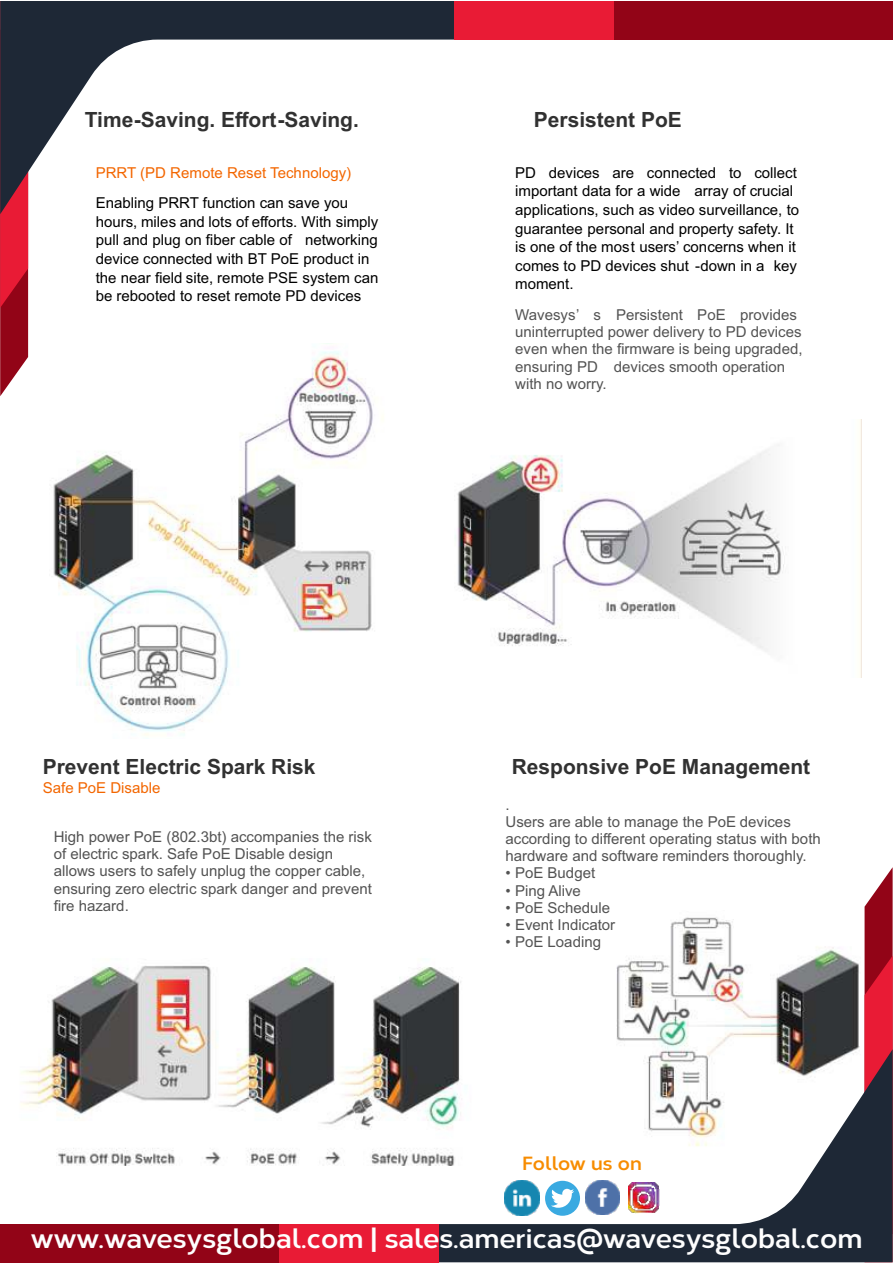
<style>
.page{position:relative;width:893px;height:1263px;background:#fff}
.page>*{position:absolute;margin:0;border:0;box-sizing:border-box;transform-origin:0 0}
.t1{font:700 27.3px "Corbert";color:#fefefe}
.t2{font:700 21px "Arial";color:#313131}
.t3{font:700 19.05px "Corbert";color:#f78c00}
.t4{font:15px/17.2px "Arial";color:#535353}
.t5{font:15px/18.6px "Arial";color:#000}
.t6{font:15px "Arial";color:#f36600}
</style>
<div class="page">
<img style="left:28px;top:343px;width:345px;height:393px">
<img style="left:455px;top:420px;width:406px;height:257px">
<img style="left:21px;top:965px;width:440px;height:201px">
<img style="left:617px;top:917px;width:243px;height:132px">
<svg style="left:0;top:214px;width:28px;height:182px;background:#c1283c"></svg>
<svg style="left:0;top:1px;width:454px;height:213px"></svg>
<div style="left:454px;top:1px;width:439px;height:39px;background:#e91b35"></div>
<div style="left:614px;top:1px;width:279px;height:39px;background:#920417"></div>
<svg style="left:864px;top:867px;width:29px;height:182px;background:#c22d41"></svg>
<svg style="left:437px;top:1049px;width:456px;height:213px"></svg>
<div style="left:0;top:1224px;width:438px;height:38px;background:#e91b35"></div>
<div style="left:0;top:1224px;width:279px;height:38px;background:#920417"></div>
<img style="left:585px;top:1181px;width:34px;height:34px">
<img style="left:505px;top:1181px;width:35px;height:35px">
<div style="left:545px;top:1181px;width:35px;height:35px;background:#3aaae1;border-radius:50%"></div>
<svg style="left:551px;top:1189px;width:23px;height:19px"></svg>
<img style="left:628px;top:1182px;width:32px;height:31px">
<h2 class="t2" style="left:85px;top:112px;width:276px">Time-Saving. Effort-Saving.</h2>
<h2 class="t2" style="left:534px;top:112px;width:150px">Persistent PoE</h2>
<p class="t6" style="left:96px;top:167px;width:257px">PRRT (PD Remote Reset Technology)</p>
<p class="t5" style="left:96px;top:195px;width:284px">Enabling PRRT function can save you hours, miles and lots of efforts. With simply pull and plug on fiber cable of networking device connected with BT PoE product in the near field site, remote PSE system can be rebooted to reset remote PD devices</p>
<p class="t5" style="left:515px;top:164px;width:286px">PD devices are connected to collect important data for a wide array of crucial applications, such as video surveillance, to guarantee personal and property safety. It is one of the most users’ concerns when it comes to PD devices shut -down in a key moment.</p>
<p class="t4" style="left:515px;top:307px;width:289px">Wavesys’ s Persistent PoE provides uninterrupted power delivery to PD devices even when the firmware is being upgraded, ensuring PD devices smooth operation with no worry.</p>
<h2 class="t2" style="left:43px;top:759px;width:274px">Prevent Electric Spark Risk</h2>
<h2 class="t2" style="left:512px;top:759px;width:300px">Responsive PoE Management</h2>
<p class="t6" style="left:43px;top:782px;width:119px">Safe PoE Disable</p>
<p class="t4" style="left:54px;top:829px;width:320px">High power PoE (802.3bt) accompanies the risk of electric spark. Safe PoE Disable design allows users to safely unplug the copper cable, ensuring zero electric spark danger and prevent fire hazard.</p>
<p class="t4" style="left:506px;top:797px;width:317px">.<br>Users are able to manage the PoE devices according to different operating status with both hardware and software reminders thoroughly.</p>
<p class="t4" style="left:506px;top:866px;width:91px">• PoE Budget</p>
<p class="t4" style="left:506px;top:883px;width:77px">• Ping Alive</p>
<p class="t4" style="left:506px;top:900px;width:106px">• PoE Schedule</p>
<p class="t4" style="left:506px;top:918px;width:111px">• Event Indicator</p>
<p class="t4" style="left:506px;top:935px;width:97px">• PoE Loading</p>
<p class="t3" style="left:522px;top:1155px;width:121px">Follow us on</p>
<h1 class="t1" style="left:31px;top:1227px;width:833px">www.wavesysglobal.com | sales.americas@wavesysglobal.com</h1>
</div>
